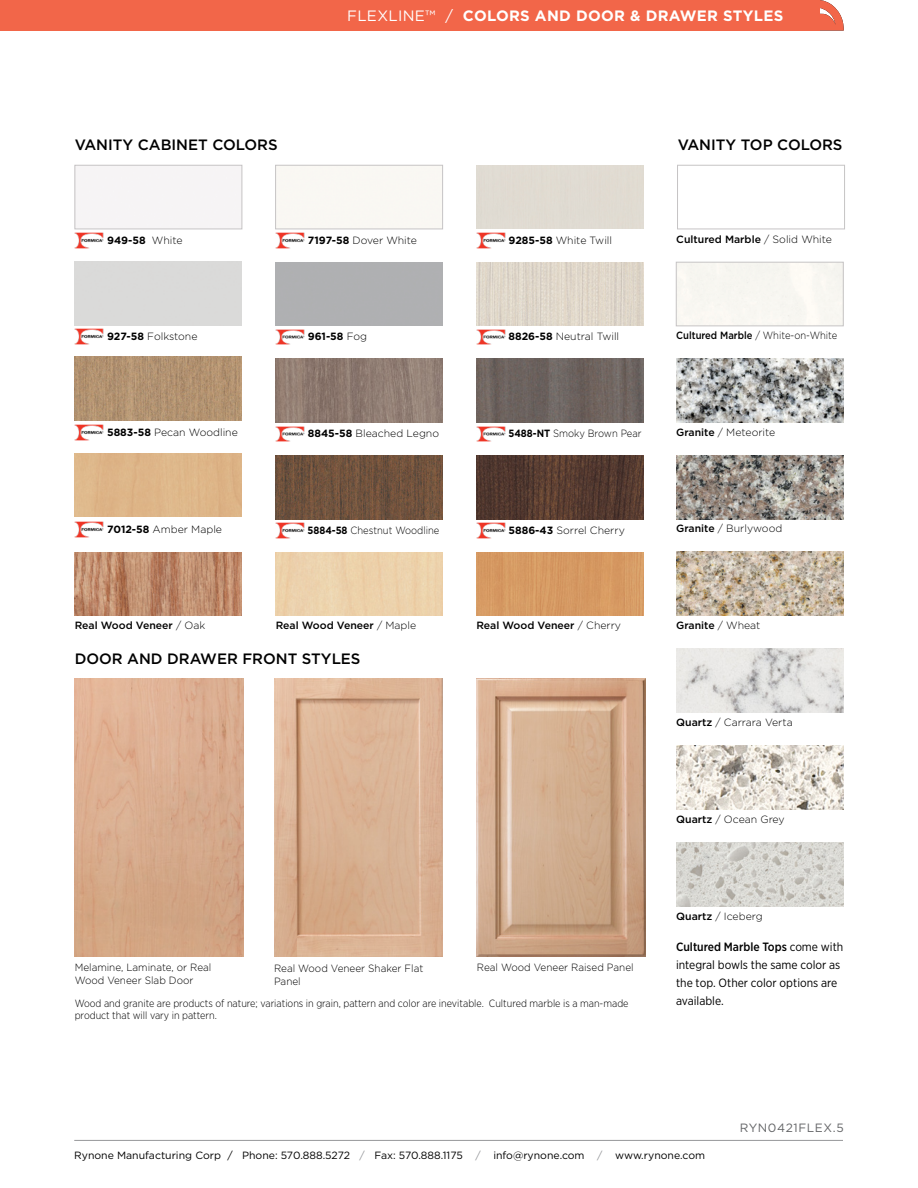
<style>
.page{position:relative;width:918px;height:1188px;background:#fff}
.page>*{position:absolute;margin:0;border:0;box-sizing:border-box;transform-origin:0 0}
._2021_Section_Header{font:500 15px "Gotham";color:#000}
._2021_Header_Page_Na{font:700 15px "Gotham";letter-spacing:.02em;color:#fff}
.t1{font:15px "Gotham";letter-spacing:.02em;color:#fff}
._2021_Body{font:12px/18px "Gotham Narrow";color:#000}
._2021_Product_Code{font:12px "Gotham";letter-spacing:.05em;color:#636466}
._2021_Swatch_number{font:300 10.5px "Gotham";color:#000}
._2021_Caption{font:300 10.5px/12.6px "Gotham Narrow";color:#000}
._2021_Swatch_number-2{font:500 10.5px "Gotham";color:#000}
._2021_Swatch_number-3{font:300 10.5px/12.6px "Gotham";color:#000;scale:.95 1}
._2021_Address_Line{font:10.5px "Gotham";color:#000}
._2021_Swatch_number-4{font:300 10.5px "Gotham";color:#000;scale:.9 1}
._2021_Swatch_number-5{font:700 10.5px "Gotham";color:#000}
.s1{font-weight:400}
.s2{font-weight:300}
.s3{font-weight:700}
.s4{font-weight:500}
.s5{color:#939598}
</style>
<div class="page">
<img style="left:274px;top:679px;width:169px;height:277px">
<img style="left:75px;top:679px;width:168px;height:277px">
<img style="left:477px;top:679px;width:169px;height:277px">
<img style="left:75px;top:522px;width:29px;height:16px">
<img style="left:75px;top:328px;width:29px;height:16px">
<img style="left:275px;top:523px;width:30px;height:15px">
<img style="left:275px;top:456px;width:167px;height:63px">
<img style="left:275px;top:329px;width:30px;height:16px">
<img style="left:476px;top:523px;width:29px;height:15px">
<img style="left:476px;top:456px;width:167px;height:63px">
<img style="left:676px;top:455px;width:167px;height:64px">
<img style="left:476px;top:329px;width:29px;height:16px">
<img style="left:476px;top:262px;width:167px;height:64px">
<div style="left:676px;top:262px;width:167px;height:64px;border:1px solid #c6c4c5"></div>
<img style="left:676px;top:649px;width:167px;height:63px">
<img style="left:676px;top:843px;width:167px;height:63px">
<img style="left:75px;top:425px;width:29px;height:15px">
<img style="left:75px;top:357px;width:167px;height:64px">
<img style="left:75px;top:233px;width:29px;height:16px">
<div style="left:75px;top:165px;width:167px;height:64px;border:1px solid #c6c4c5"></div>
<img style="left:75px;top:552px;width:167px;height:64px">
<img style="left:275px;top:426px;width:30px;height:16px">
<img style="left:275px;top:358px;width:167px;height:64px">
<img style="left:275px;top:233px;width:30px;height:16px">
<div style="left:275px;top:165px;width:168px;height:64px;border:1px solid #c6c4c5"></div>
<img style="left:476px;top:426px;width:29px;height:16px">
<img style="left:476px;top:358px;width:167px;height:64px">
<img style="left:676px;top:358px;width:167px;height:64px">
<img style="left:476px;top:233px;width:29px;height:15px">
<div style="left:677px;top:165px;width:168px;height:64px;border:1px solid #c6c4c5"></div>
<div style="left:276px;top:552px;width:167px;height:64px;background:#ecd2ab"></div>
<div style="left:476px;top:552px;width:168px;height:64px;background:#d69963"></div>
<img style="left:676px;top:552px;width:167px;height:64px">
<img style="left:676px;top:746px;width:167px;height:63px">
<hr style="left:74px;top:1140px;width:769px;height:1px;background:#97989a">
<div style="left:0;top:0;width:819px;height:31px;background:#f26649"></div>
<svg style="left:819px;top:0;width:25px;height:31px"></svg>
<p class="_2021_Header_Page_Na" style="left:347px;top:6px;width:438px"><span class="s1">FLEXLINE™ /</span> COLORS AND DOOR &amp; DRAWER STYLES</p>
<h1 class="t1" style="left:615px;top:6px;width:170px">HEADER PAGE NAME</h1>
<p class="_2021_Section_Header" style="left:75px;top:135px;width:205px">VANITY CABINET COLORS</p>
<p class="_2021_Section_Header" style="left:678px;top:135px;width:166px">VANITY TOP COLORS</p>
<p class="_2021_Swatch_number-5" style="left:107px;top:233px;width:77px">949-58 <span class="s2">White</span></p>
<p class="_2021_Swatch_number" style="left:308px;top:234px;width:111px"><span class="s3">7197-58</span> Dover White</p>
<p class="_2021_Swatch_number" style="left:508px;top:233px;width:105px"><span class="s3">9285-58</span> White Twill</p>
<p class="_2021_Swatch_number-2" style="left:676px;top:232px;width:157px">Cultured Marble <span class="s2">/ Solid White</span></p>
<p class="_2021_Swatch_number" style="left:107px;top:329px;width:92px"><span class="s3">927-58</span> Folkstone</p>
<p class="_2021_Swatch_number-5" style="left:308px;top:330px;width:61px">961-58 <span class="s2">Fog</span></p>
<p class="_2021_Swatch_number" style="left:508px;top:330px;width:112px"><span class="s3">8826-58</span> Neutral Twill</p>
<p class="_2021_Swatch_number-4" style="left:676px;top:329px;width:181px"><span class="s4">Cultured Marble</span> / White-on-White</p>
<p class="_2021_Swatch_number" style="left:107px;top:426px;width:132px"><span class="s3">5883-58</span> Pecan Woodline</p>
<p class="_2021_Swatch_number" style="left:308px;top:427px;width:133px"><span class="s3">8845-58</span> Bleached Legno</p>
<p class="_2021_Swatch_number-4" style="left:508px;top:427px;width:150px"><span class="s3">5488-NT</span> Smoky Brown Pear</p>
<p class="_2021_Swatch_number" style="left:676px;top:426px;width:101px"><span class="s4">Granite</span> / Meteorite</p>
<p class="_2021_Swatch_number" style="left:107px;top:523px;width:117px"><span class="s3">7012-58</span> Amber Maple</p>
<p class="_2021_Swatch_number-4" style="left:307px;top:524px;width:148px"><span class="s3">5884-58</span> Chestnut Woodline</p>
<p class="_2021_Swatch_number" style="left:508px;top:524px;width:118px"><span class="s3">5886-43</span> Sorrel Cherry</p>
<p class="_2021_Swatch_number" style="left:676px;top:522px;width:108px"><span class="s4">Granite</span> / Burlywood</p>
<p class="_2021_Swatch_number-2" style="left:75px;top:619px;width:132px">Real Wood Veneer <span class="s2">/ Oak</span></p>
<p class="_2021_Swatch_number-2" style="left:276px;top:619px;width:142px">Real Wood Veneer <span class="s2">/ Maple</span></p>
<p class="_2021_Swatch_number-2" style="left:476px;top:619px;width:146px">Real Wood Veneer <span class="s2">/ Cherry</span></p>
<p class="_2021_Swatch_number-2" style="left:676px;top:619px;width:86px">Granite <span class="s2">/ Wheat</span></p>
<p class="_2021_Section_Header" style="left:75px;top:648px;width:287px">DOOR AND DRAWER FRONT STYLES</p>
<p class="_2021_Swatch_number-3" style="left:75px;top:961px;width:145px">Melamine, Laminate, or Real<br>Wood Veneer Slab Door</p>
<p class="_2021_Swatch_number-3" style="left:477px;top:961px;width:166px">Real Wood Veneer Raised Panel</p>
<p class="_2021_Swatch_number-3" style="left:274px;top:962px;width:159px">Real Wood Veneer Shaker Flat<br>Panel</p>
<p class="_2021_Caption" style="left:75px;top:997px;width:555px">Wood and granite are products of nature; variations in grain, pattern and color are inevitable. Cultured marble is a man-made product that will vary in pattern.</p>
<p class="_2021_Swatch_number" style="left:676px;top:716px;width:118px"><span class="s4">Quartz</span> / Carrara Verta</p>
<p class="_2021_Swatch_number" style="left:676px;top:813px;width:110px"><span class="s4">Quartz</span> / Ocean Grey</p>
<p class="_2021_Swatch_number" style="left:676px;top:910px;width:88px"><span class="s4">Quartz</span> / Iceberg</p>
<p class="_2021_Body" style="left:676px;top:938px;width:169px"><span class="s4">Cultured Marble Tops</span> come with integral bowls the same color as the top. Other color options are available.</p>
<p class="_2021_Product_Code" style="left:740px;top:1120px;width:106px">RYN0421FLEX.5</p>
<p class="_2021_Address_Line" style="left:74px;top:1148px;width:632px">Rynone Manufacturing Corp / Phone: 570.888.5272 <span class="s5">/</span> Fax: 570.888.1175 <span class="s5">/</span> info@rynone.com <span class="s5">/</span> www.rynone.com</p>
</div>
